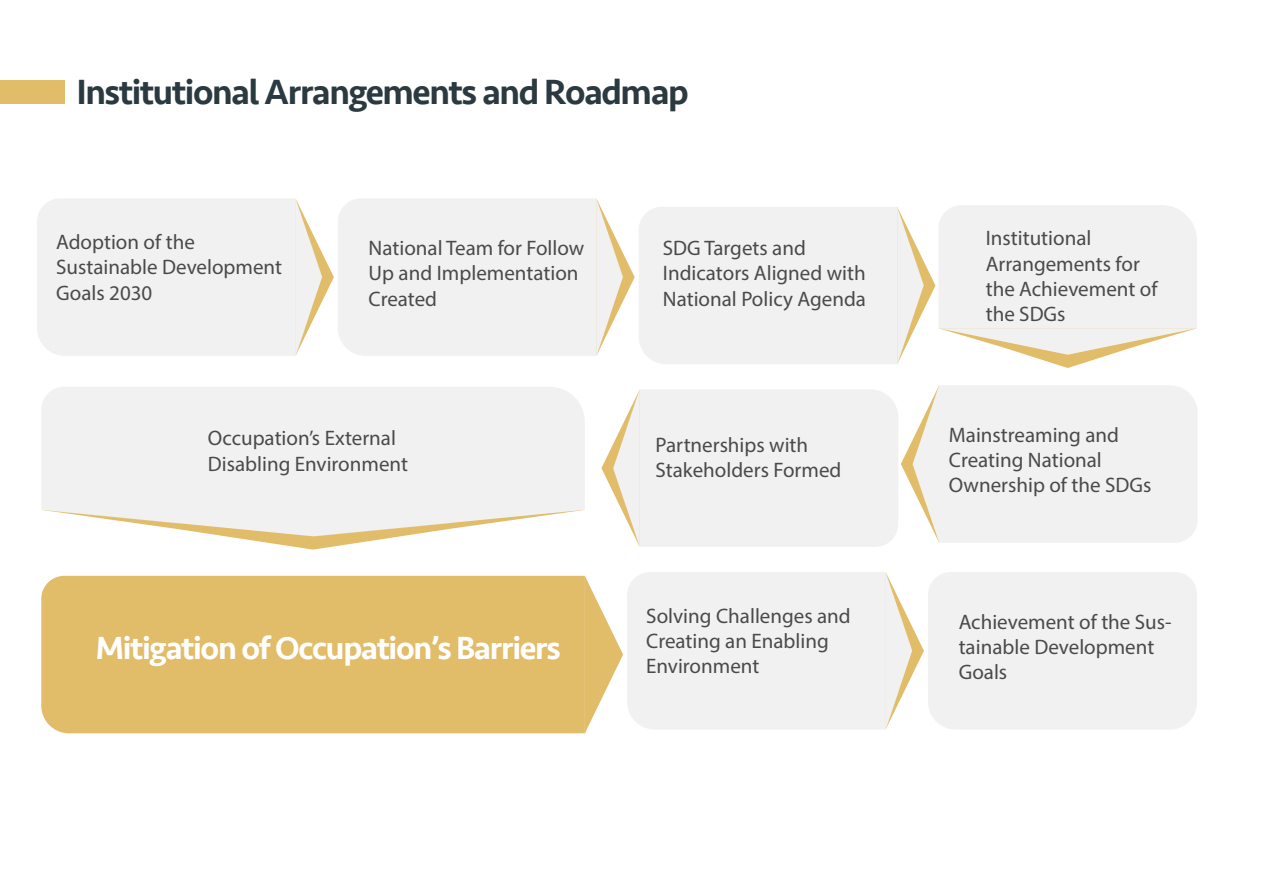
<style>
.page{position:relative;width:1263px;height:893px;background:#fff}
.page>*{position:absolute;margin:0;border:0;box-sizing:border-box;transform-origin:0 0}
.t1{font:500 36px "Seravek";letter-spacing:-.04em;color:#2b3a40}
.t2{font:500 33px "Seravek";letter-spacing:-.04em;color:#fff}
.t3{font:21px/25.2px "Myriad Pro";color:#4a4a4a}
</style>
<div class="page">
<div style="left:41px;top:387px;width:544px;height:123px;background:#f1f1f2"></div>
<svg style="left:43px;top:510px;width:540px;height:40px"></svg>
<svg style="left:601px;top:385px;width:596px;height:162px"></svg>
<svg style="left:37px;top:198px;width:1160px;height:170px"></svg>
<div style="left:0;top:81px;width:64px;height:23px;background:#e1bc69"></div>
<div style="left:41px;top:576px;width:544px;height:157px;background:#e1bc69"></div>
<svg style="left:585px;top:572px;width:612px;height:161px"></svg>
<h1 class="t1" style="left:76px;top:70px;width:614px">Institutional Arrangements and Roadmap</h1>
<p class="t3" style="left:56px;top:229px;width:227px">Adoption of the<br>Sustainable Development<br>Goals 2030</p>
<p class="t3" style="left:369px;top:235px;width:217px">National Team for Follow<br>Up and Implementation<br>Created</p>
<p class="t3" style="left:663px;top:235px;width:205px">SDG Targets and<br>Indicators Aligned with<br>National Policy Agenda</p>
<p class="t3" style="left:986px;top:225px;width:173px">Institutional<br>Arrangements for the Achievement of the SDGs</p>
<p class="t3" style="left:208px;top:425px;width:202px">Occupation’s External<br>Disabling Environment</p>
<p class="t3" style="left:655px;top:432px;width:187px">Partnerships with<br>Stakeholders Formed</p>
<p class="t3" style="left:949px;top:422px;width:204px">Mainstreaming and<br>Creating National<br>Ownership of the SDGs</p>
<h2 class="t2" style="left:96px;top:628px;width:466px">Mitigation of Occupation’s Barriers</h2>
<p class="t3" style="left:646px;top:603px;width:206px">Solving Challenges and<br>Creating an Enabling<br>Environment</p>
<p class="t3" style="left:959px;top:609px;width:214px">Achievement of the Sus&shy;tainable Development<br>Goals</p>
</div>
